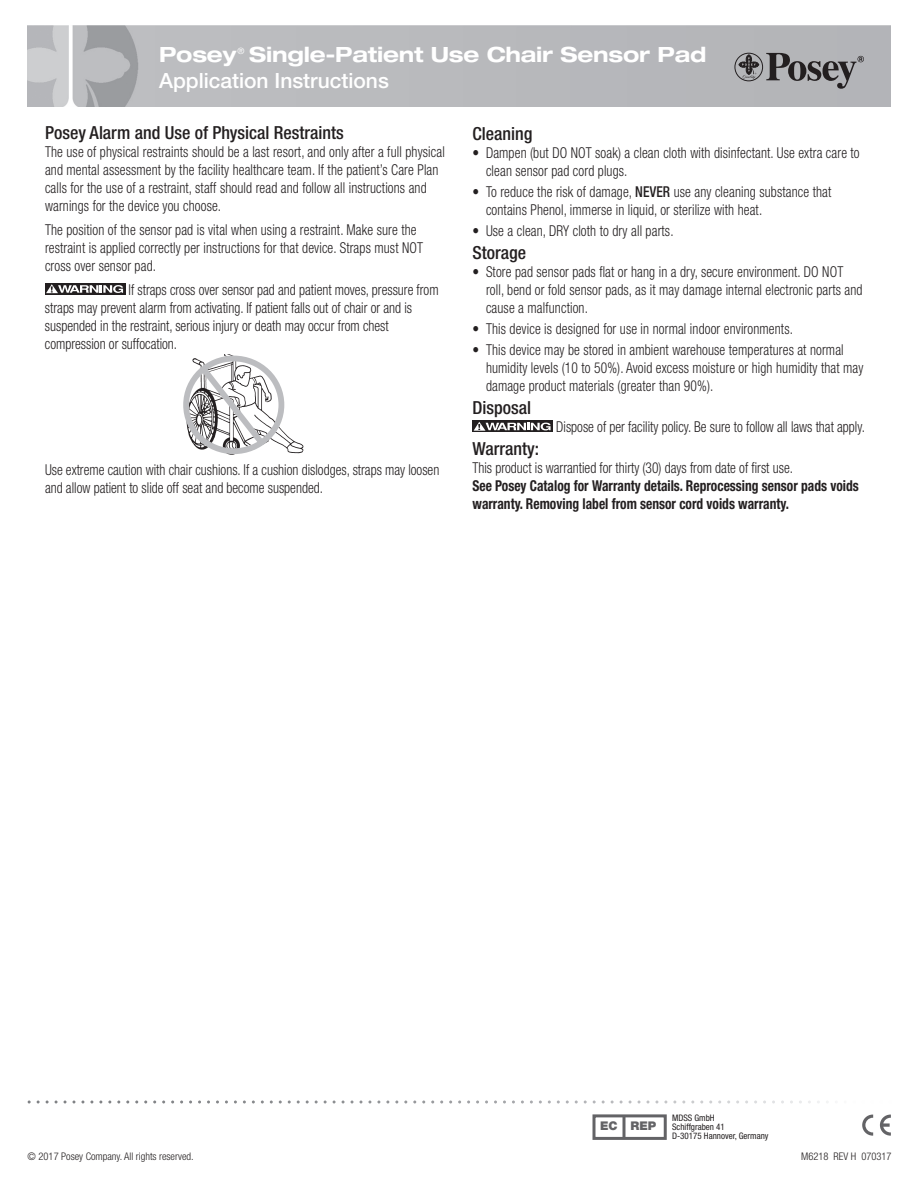
<style>
.page{position:relative;width:918px;height:1188px;background:#fff}
.page>*{position:absolute;margin:0;border:0;box-sizing:border-box;transform-origin:0 0}
.t1{font:700 expanded 21px "Helvetica Neue LT Std";letter-spacing:-.01em;color:#fff}
.t2{font:500 21px "Helvetica Neue LT Std";color:#fff}
.t3{font:500 condensed 18px "Helvetica Neue LT Std";color:#231f20}
.t4{font:300 condensed 15px/18px "Helvetica Neue LT Std";letter-spacing:.01em;color:#231f20;scale:.9 1}
.t5{font:700 condensed 15px/18px "Helvetica Neue LT Std";color:#231f20;scale:.9 1}
.t6{font:900 12px "Helvetica Neue LT Std";color:#636366}
.t7{font:300 condensed 10.5px "Helvetica Neue LT Std";color:#231f20}
.t8{font:condensed 9px/9px "Helvetica Neue LT Std";color:#231f20}
.t9{font:8.7px "Helvetica Neue LT Std";color:#fff}
.s1{font-weight:500}
</style>
<div class="page">
<svg style="left:28px;top:1101px;width:800px;height:3px"></svg>
<div style="left:473px;top:421px;width:80px;height:11px;background:#231f20"></div>
<svg style="left:474px;top:422px;width:77px;height:9px"></svg>
<svg style="left:45px;top:283px;width:80px;height:12px"></svg>
<svg style="left:46px;top:284px;width:77px;height:9px"></svg>
<img style="left:183px;top:354px;width:121px;height:101px">
<div style="left:183px;top:356px;width:101px;height:98px;border:6px solid #bcbdc0;border-radius:50%"></div>
<svg style="left:196px;top:361px;width:72px;height:88px"></svg>
<svg style="left:862px;top:1115px;width:11px;height:21px"></svg>
<svg style="left:880px;top:1115px;width:11px;height:21px"></svg>
<div style="left:592px;top:1114px;width:75px;height:26px;border:3px solid #636366"></div>
<svg style="left:622px;top:1116px;width:4px;height:22px"></svg>
<img style="left:27px;top:26px;width:864px;height:81px">
<svg style="left:766px;top:53px;width:98px;height:36px"></svg>
<svg style="left:738px;top:54px;width:21px;height:25px"></svg>
<div style="left:735px;top:53px;width:28px;height:28px;border:1px solid #231f20;border-radius:50%"></div>
<h1 class="t1" style="left:159px;top:41px;width:79px">Posey</h1>
<p class="t9" style="left:237px;top:46px;width:8px">®</p>
<h1 class="t1" style="left:249px;top:41px;width:459px">Single-Patient Use Chair Sensor Pad</h1>
<h1 class="t2" style="left:159px;top:68px;width:231px">Application Instructions</h1>
<p class="t3" style="left:45px;top:121px;width:300px">Posey Alarm and Use of Physical Restraints</p>
<p class="t4" style="left:45px;top:142px;width:446px">The use of physical restraints should be a last resort, and only after a full physical and mental assessment by the facility healthcare team. If the patient’s Care Plan calls for the use of a restraint, staff should read and follow all instructions and warnings for the device you choose.</p>
<p class="t4" style="left:45px;top:220px;width:422px">The position of the sensor pad is vital when using a restraint. Make sure the restraint is applied correctly per instructions for that device. Straps must NOT cross over sensor pad.</p>
<p class="t4" style="left:45px;top:280px;width:439px;text-indent:84px">If straps cross over sensor pad and patient moves, pressure from straps may prevent alarm from activating. If patient falls out of chair or and is suspended in the restraint, serious injury or death may occur from chest compression or suffocation.</p>
<p class="t4" style="left:45px;top:460px;width:440px">Use extreme caution with chair cushions. If a cushion dislodges, straps may loosen and allow patient to slide off seat and become suspended.</p>
<p class="t3" style="left:472px;top:123px;width:61px">Cleaning</p>
<p class="t4" style="left:486px;top:143px;width:417px;text-indent:-14px">• Dampen (but DO NOT soak) a clean cloth with disinfectant. Use extra care to clean sensor pad cord plugs.</p>
<p class="t4" style="left:486px;top:182px;width:385px;text-indent:-14px">• To reduce the risk of damage, <span class="s1">NEVER</span> use any cleaning substance that contains Phenol, immerse in liquid, or sterilize with heat.</p>
<p class="t4" style="left:472px;top:222px;width:225px">• Use a clean, DRY cloth to dry all parts.</p>
<p class="t3" style="left:472px;top:242px;width:55px">Storage</p>
<p class="t4" style="left:486px;top:262px;width:420px;text-indent:-14px">• Store pad sensor pads flat or hang in a dry, secure environment. DO NOT roll, bend or fold sensor pads, as it may damage internal electronic parts and cause a malfunction.</p>
<p class="t4" style="left:472px;top:320px;width:358px">• This device is designed for use in normal indoor environments.</p>
<p class="t4" style="left:486px;top:341px;width:421px;text-indent:-14px">• This device may be stored in ambient warehouse temperatures at normal humidity levels (10 to 50%). Avoid excess moisture or high humidity that may damage product materials (greater than 90%).</p>
<p class="t3" style="left:472px;top:397px;width:60px">Disposal</p>
<p class="t4" style="left:556px;top:418px;width:344px">Dispose of per facility policy. Be sure to follow all laws that apply.</p>
<p class="t3" style="left:472px;top:438px;width:68px">Warranty:</p>
<p class="t4" style="left:472px;top:458px;width:358px">This product is warrantied for thirty (30) days from date of first use.</p>
<p class="t5" style="left:472px;top:476px;width:431px">See Posey Catalog for Warranty details. Reprocessing sensor pads voids warranty. Removing label from sensor cord voids warranty.</p>
<p class="t6" style="left:600px;top:1119px;width:58px">EC REP</p>
<p class="t8" style="left:672px;top:1113px;width:98px">MDSS GmbH<br>Schiffgraben 41<br>D-30175 Hannover, Germany</p>
<p class="t7" style="left:28px;top:1151px;width:168px">© 2017 Posey Company. All rights reserved.</p>
<p class="t7" style="left:801px;top:1151px;width:92px">M6218 REV H 070317</p>
</div>
